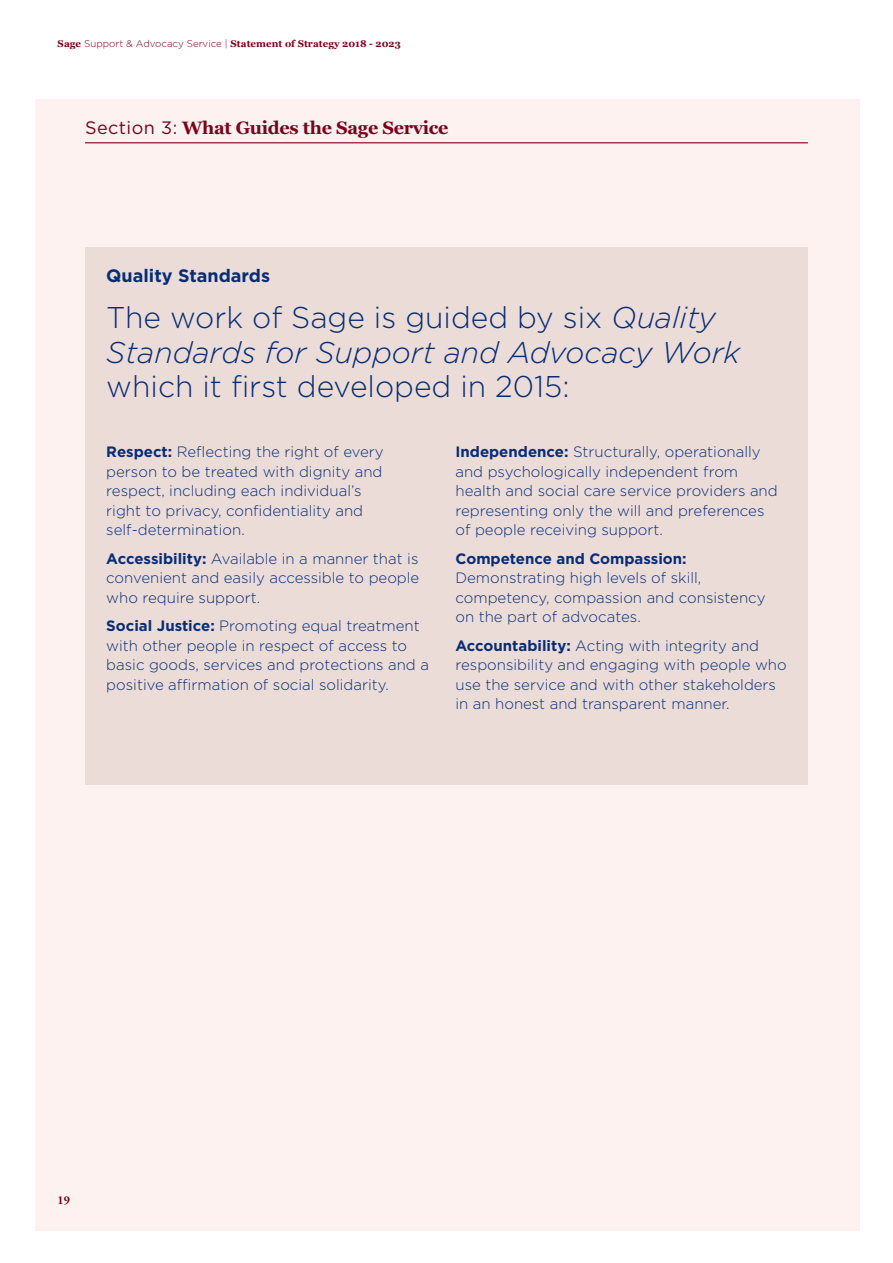
<style>
.page{position:relative;width:893px;height:1263px;background:#fff}
.page>*{position:absolute;margin:0;border:0;box-sizing:border-box;transform-origin:0 0}
.t1{font:italic 300 30px/34.5px "Gotham Pro";color:#062e77}
.t2{font:300 30px "Gotham Pro";color:#062e77}
.t3{font:700 18px "Georgia";letter-spacing:-.015em;color:#7c021b}
.t4{font:700 18px "Gotham Pro";color:#062e77}
.t5{font:300 15px/19.5px "Gotham Pro";color:#062e77}
.t6{font:700 15px "Gotham Pro";color:#062e77}
.t7{font:700 12px "Adobe Garamond Pro";color:#7c021b}
.t8{font:700 9.75px "Georgia";letter-spacing:.005em;color:#7c021b}
.s1{font-family:"Gotham Pro";font-weight:300}
.s2{font-family:"Gotham Pro";font-weight:400}
.s3{font-style:normal}
.s4{font-weight:700}
</style>
<div class="page">
<div style="left:35px;top:99px;width:825px;height:1132px;background:#fdf2f0"></div>
<div style="left:85px;top:247px;width:723px;height:537px;background:#ecdcd8"></div>
<hr style="left:85px;top:142px;width:723px;height:1px;background:#7c021b">
<p class="t8" style="left:58px;top:37px;width:345px">Sage <span class="s1">Support &amp; Advocacy Service |</span> Statement of Strategy 2018 - 2023</p>
<p class="t3" style="left:85px;top:114px;width:365px"><span class="s2">Section 3:</span> What Guides the Sage Service</p>
<p class="t4" style="left:106px;top:265px;width:165px">Quality Standards</p>
<h1 class="t1" style="left:106px;top:301px;width:636px"><span class="s3">The work of Sage is guided by six</span> Quality<br>Standards for Support and Advocacy Work</h1>
<h1 class="t2" style="left:106px;top:370px;width:465px">which it first developed in 2015:</h1>
<p class="t5" style="left:106px;top:443px;width:279px"><span class="s4">Respect:</span> Reflecting the right of every person to be treated with dignity and respect, including each individual’s right to privacy, confidentiality and self-determination.</p>
<p class="t5" style="left:106px;top:549px;width:315px;text-align:justify"><span class="s4">Accessibility:</span> Available in a manner that is convenient and easily accessible to people who require support.</p>
<p class="t5" style="left:106px;top:617px;width:324px"><span class="s4">Social Justice:</span> Promoting equal treatment with other people in respect of access to basic goods, services and protections and a positive affirmation of social solidarity.</p>
<p class="t5" style="left:455px;top:443px;width:324px"><span class="s4">Independence:</span> Structurally, operationally and psychologically independent from health and social care service providers and representing only the will and preferences of people receiving support.</p>
<p class="t6" style="left:455px;top:550px;width:233px">Competence and Compassion:</p>
<p class="t5" style="left:455px;top:569px;width:312px">Demonstrating high levels of skill, competency, compassion and consistency on the part of advocates.</p>
<p class="t5" style="left:455px;top:636px;width:333px"><span class="s4">Accountability:</span> Acting with integrity and responsibility and engaging with people who use the service and with other stakeholders in an honest and transparent manner.</p>
<p class="t7" style="left:58px;top:1193px;width:14px">19</p>
</div>
